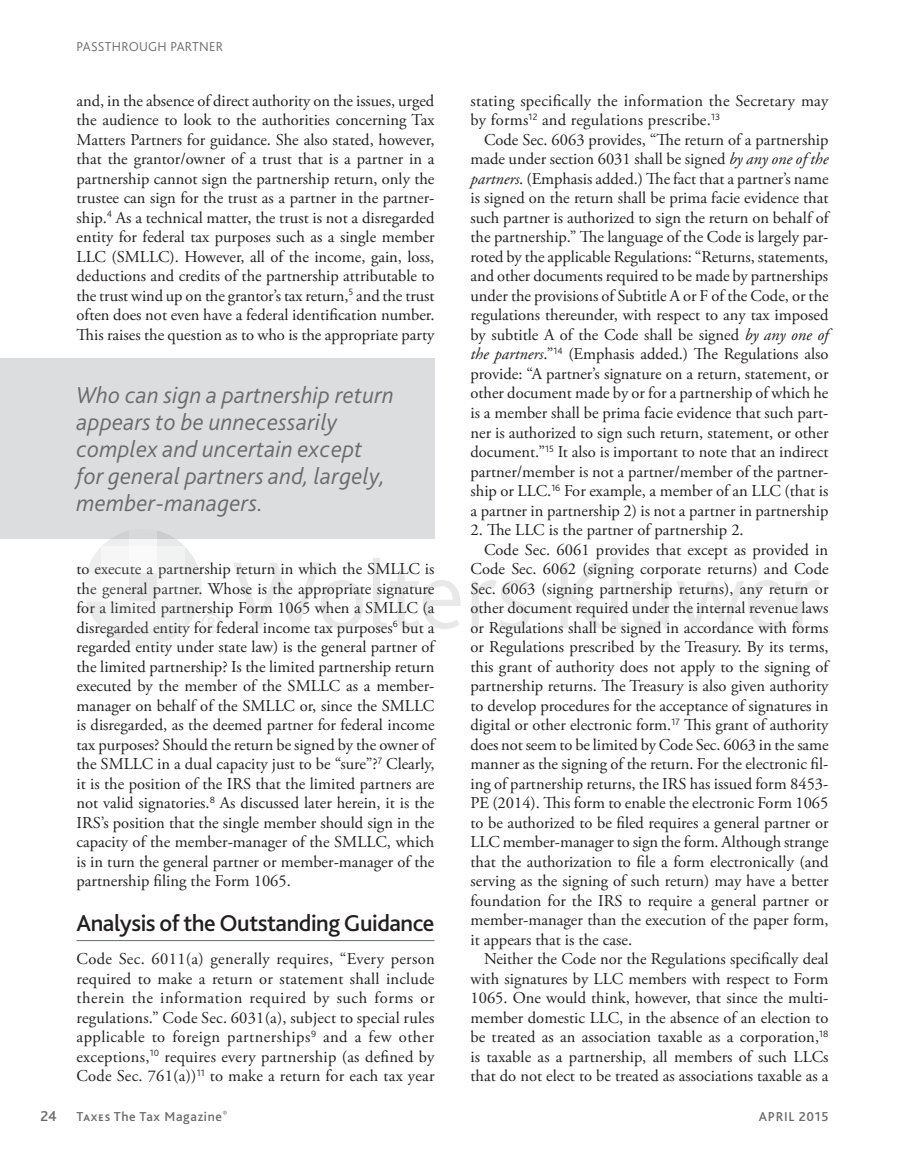
<style>
.page{position:relative;width:905px;height:1175px;background:#fff}
.page>*{position:absolute;margin:0;border:0;box-sizing:border-box;transform-origin:0 0}
.Pull_Quote_A{font:italic 300 24px/27px "Bliss 2";letter-spacing:.01em;color:#696a6d}
.H2_A{font:500 24px "Bliss 2";letter-spacing:-.02em;color:#231f20}
.Body_A{font:16.5px/19.5px "Adobe Garamond Pro";color:#231f20;text-align:justify}
.Body_A_f{font:16.5px/19.5px "Adobe Garamond Pro";letter-spacing:.015em;color:#231f20;text-align:justify}
.t1{font:500 15px "Bliss 2";color:#696a6d}
.t2{font:500 13.5px "Bliss 2";letter-spacing:.05em;color:#696a6d}
.Running_H_A{font:300 13.5px "Bliss 2";letter-spacing:.02em;color:#696a6d}
.s1{font-style:italic}
</style>
<div class="page">
<div style="left:0;top:358px;width:434px;height:180px;background:#dcddde"></div>
<hr style="left:76px;top:940px;width:358px;height:1px;background:#696a6d">
<svg style="left:233px;top:563px;width:130px;height:66px"></svg>
<svg style="left:373px;top:558px;width:87px;height:71px"></svg>
<svg style="left:472px;top:580px;width:57px;height:49px"></svg>
<svg style="left:561px;top:563px;width:42px;height:65px"></svg>
<svg style="left:611px;top:558px;width:14px;height:71px"></svg>
<svg style="left:633px;top:581px;width:36px;height:48px"></svg>
<svg style="left:676px;top:580px;width:109px;height:49px"></svg>
<svg style="left:795px;top:580px;width:25px;height:48px"></svg>
<svg style="left:84px;top:531px;width:137px;height:115px"></svg>
<p class="Running_H_A" style="left:76px;top:38px;width:148px">PASSTHROUGH PARTNER</p>
<p class="Body_A" style="left:76px;top:91px;width:359px">and, in the absence of direct authority on the issues, urged the audience to look to the authorities concerning Tax Matters Partners for guidance. She also stated, however, that the grantor/owner of a trust that is a partner in a partnership cannot sign the partnership return, only the trustee can sign for the trust as a partner in the partner&shy;ship.<sup>4</sup> As a technical matter, the trust is not a disregarded entity for federal tax purposes such as a single member LLC (SMLLC). However, all of the income, gain, loss, deductions and credits of the partnership attributable to the trust wind up on the grantor’s tax return,<sup>5</sup> and the trust often does not even have a federal identification number.<br>This raises the question as to who is the appropriate party</p>
<p class="Pull_Quote_A" style="left:76px;top:381px;width:319px">Who can sign a partnership return appears to be unnecessarily complex and uncertain except for general partners and, largely, member-managers.</p>
<p class="Body_A" style="left:76px;top:559px;width:359px">to execute a partnership return in which the SMLLC is the general partner. Whose is the appropriate signature for a limited partnership Form 1065 when a SMLLC (a disregarded entity for federal income tax purposes<sup>6</sup> but a regarded entity under state law) is the general partner of the limited partnership? Is the limited partnership return executed by the member of the SMLLC as a member&shy;manager on behalf of the SMLLC or, since the SMLLC is disregarded, as the deemed partner for federal income tax purposes? Should the return be signed by the owner of the SMLLC in a dual capacity just to be “sure”?<sup>7</sup> Clearly, it is the position of the IRS that the limited partners are not valid signatories.<sup>8</sup> As discussed later herein, it is the IRS’s position that the single member should sign in the capacity of the member-manager of the SMLLC, which is in turn the general partner or member-manager of the partnership filing the Form 1065.</p>
<p class="H2_A" style="left:76px;top:908px;width:359px">Analysis of the Outstanding Guidance</p>
<p class="Body_A_f" style="left:76px;top:949px;width:359px">Code Sec. 6011(a) generally requires, “Every person required to make a return or statement shall include therein the information required by such forms or regulations.” Code Sec. 6031(a), subject to special rules applicable to foreign partnerships<sup>9</sup> and a few other exceptions,<sup>10</sup> requires every partnership (as defined by Code Sec. 761(a))<sup>11</sup> to make a return for each tax year</p>
<p class="Body_A_f" style="left:470px;top:91px;width:359px">stating specifically the information the Secretary may by forms<sup>12</sup> and regulations prescribe.<sup>13</sup></p>
<p class="Body_A" style="left:470px;top:130px;width:359px;text-indent:14px">Code Sec. 6063 provides, “The return of a partnership made under section 6031 shall be signed <span class="s1">by any one of the partners</span>. (Emphasis added.) The fact that a partner’s name is signed on the return shall be prima facie evidence that such partner is authorized to sign the return on behalf of the partnership.” The language of the Code is largely par&shy;roted by the applicable Regulations: “Returns, statements, and other documents required to be made by partnerships under the provisions of Subtitle A or F of the Code, or the regulations thereunder, with respect to any tax imposed by subtitle A of the Code shall be signed <span class="s1">by any one of the partners</span>.”<sup>14</sup> (Emphasis added.) The Regulations also provide: “A partner’s signature on a return, statement, or other document made by or for a partnership of which he is a member shall be prima facie evidence that such part&shy;ner is authorized to sign such return, statement, or other document.”<sup>15</sup> It also is important to note that an indirect partner/member is not a partner/member of the partner&shy;ship or LLC.<sup>16</sup> For example, a member of an LLC (that is a partner in partnership 2) is not a partner in partnership</p>
<p class="Body_A" style="left:470px;top:520px;width:275px">2. The LLC is the partner of partnership 2.</p>
<p class="Body_A" style="left:470px;top:540px;width:359px;text-indent:14px">Code Sec. 6061 provides that except as provided in Code Sec. 6062 (signing corporate returns) and Code Sec. 6063 (signing partnership returns), any return or other document required under the internal revenue laws or Regulations shall be signed in accordance with forms or Regulations prescribed by the Treasury. By its terms, this grant of authority does not apply to the signing of partnership returns. The Treasury is also given authority to develop procedures for the acceptance of signatures in digital or other electronic form.<sup>17</sup> This grant of authority does not seem to be limited by Code Sec. 6063 in the same manner as the signing of the return. For the electronic fil&shy;ing of partnership returns, the IRS has issued form 8453- PE (2014). This form to enable the electronic Form 1065 to be authorized to be filed requires a general partner or LLC member-manager to sign the form. Although strange that the authorization to file a form electronically (and serving as the signing of such return) may have a better foundation for the IRS to require a general partner or member-manager than the execution of the paper form, it appears that is the case.</p>
<p class="Body_A" style="left:470px;top:949px;width:359px;text-indent:14px">Neither the Code nor the Regulations specifically deal with signatures by LLC members with respect to Form 1065. One would think, however, that since the multi&shy;member domestic LLC, in the absence of an election to be treated as an association taxable as a corporation,<sup>18 </sup>is taxable as a partnership, all members of such LLCs that do not elect to be treated as associations taxable as a</p>
<p class="t1" style="left:40px;top:1106px;width:18px">24</p>
<p class="t2" style="left:759px;top:1108px;width:71px">APRIL 2015</p>
<p class="t2" style="left:76px;top:1108px;width:152px">Taxes The Tax Magazine<sup>®</sup></p>
</div>
